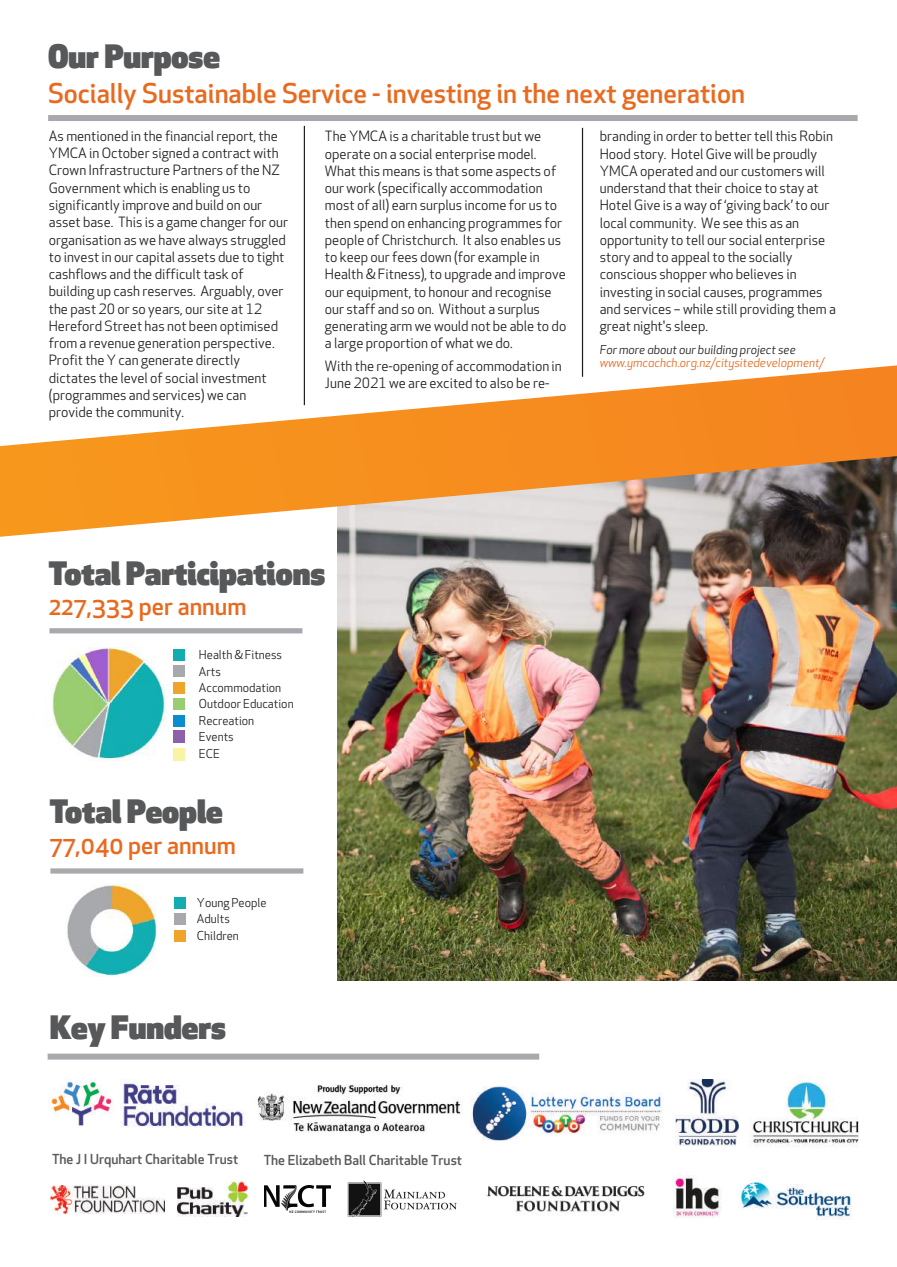
<style>
.page{position:relative;width:897px;height:1267px;background:#fff}
.page>*{position:absolute;margin:0;border:0;box-sizing:border-box;transform-origin:0 0}
.t1{font:900 31.5px "Apex New";color:#57585a}
.t2{font:500 26.7px "Apex New";color:#e86a1f}
.t3{font:500 24px "Apex New";color:#e86a1f}
.t4{font:13.8px/17.2px "Apex New";color:#231f20}
.t5{font:500 13.5px "Apex New";color:#58595b}
.t6{font:12px/16.5px "Apex New";color:#231f20}
.t7{font:italic 12px "Apex New";color:#e76a1e}
.t8{font:italic 12px "Apex New";color:#231f20}
</style>
<div class="page">
<img style="left:337px;top:537px;width:559px;height:443px">
<div style="left:48px;top:115px;width:809px;height:6px;background:#a8a9ad"></div>
<hr style="left:582px;top:128px;width:1px;height:249px;background:#231f20">
<hr style="left:304px;top:126px;width:1px;height:279px;background:#231f20">
<img style="left:51px;top:1185px;width:113px;height:27px">
<img style="left:471px;top:1086px;width:192px;height:55px">
<img style="left:177px;top:1181px;width:70px;height:35px">
<img style="left:51px;top:1079px;width:193px;height:49px">
<img style="left:675px;top:1079px;width:63px;height:65px">
<hr style="left:48px;top:1054px;width:491px;height:4px;background:#a8a9ad">
<img style="left:673px;top:1175px;width:48px;height:43px">
<img style="left:738px;top:1181px;width:114px;height:38px">
<img style="left:264px;top:1185px;width:67px;height:27px">
<img style="left:347px;top:1180px;width:109px;height:37px">
<svg style="left:0;top:364px;width:896px;height:173px"></svg>
<div style="left:49px;top:628px;width:253px;height:5px;background:#a8a9ad"></div>
<div style="left:174px;top:649px;width:11px;height:11px;background:#12adb1"></div>
<div style="left:173px;top:665px;width:11px;height:11px;background:#a8a9ad"></div>
<div style="left:174px;top:682px;width:11px;height:11px;background:#efa42b"></div>
<div style="left:174px;top:715px;width:11px;height:11px;background:#0a8ecf"></div>
<div style="left:174px;top:698px;width:11px;height:11px;background:#99cd72"></div>
<svg style="left:173px;top:731px;width:12px;height:11px"></svg>
<svg style="left:173px;top:748px;width:12px;height:12px"></svg>
<div style="left:50px;top:868px;width:253px;height:5px;background:#a8a9ad"></div>
<div style="left:175px;top:897px;width:11px;height:11px;background:#12adb1"></div>
<div style="left:174px;top:913px;width:11px;height:11px;background:#a8a9ad"></div>
<div style="left:175px;top:930px;width:11px;height:11px;background:#efa42b"></div>
<img style="left:52px;top:647px;width:115px;height:113px">
<img style="left:67px;top:884px;width:90px;height:92px">
<img style="left:257px;top:1084px;width:206px;height:50px">
<img style="left:752px;top:1077px;width:107px;height:71px">
<img style="left:482px;top:1186px;width:163px;height:30px">
<h1 class="t1" style="left:48px;top:36px;width:173px">Our Purpose</h1>
<h2 class="t2" style="left:48px;top:76px;width:698px">Socially Sustainable Service - investing in the next generation</h2>
<p class="t4" style="left:49px;top:128px;width:241px">As mentioned in the financial report, the YMCA in October signed a contract with Crown Infrastructure Partners of the NZ Government which is enabling us to significantly improve and build on our asset base. This is a game changer for our organisation as we have always struggled to invest in our capital assets due to tight cashflows and the difficult task of building up cash reserves. Arguably, over the past 20 or so years, our site at 12<br>Hereford Street has not been optimised from a revenue generation perspective.<br>Profit the Y can generate directly dictates the level of social investment (programmes and services) we can provide the community.</p>
<p class="t4" style="left:325px;top:128px;width:243px">The YMCA is a charitable trust but we operate on a social enterprise model.<br>What this means is that some aspects of our work (specifically accommodation most of all) earn surplus income for us to then spend on enhancing programmes for people of Christchurch. It also enables us to keep our fees down (for example in Health &amp; Fitness), to upgrade and improve our equipment, to honour and recognise our staff and so on. Without a surplus generating arm we would not be able to do a large proportion of what we do.</p>
<p class="t4" style="left:325px;top:357px;width:238px">With the re-opening of accommodation in<br>June 2021 we are excited to also be re-</p>
<p class="t4" style="left:599px;top:128px;width:238px">branding in order to better tell this Robin Hood story. Hotel Give will be proudly YMCA operated and our customers will understand that their choice to stay at Hotel Give is a way of ‘giving back’ to our local community. We see this as an opportunity to tell our social enterprise story and to appeal to the socially conscious shopper who believes in investing in social causes, programmes and services – while still providing them a great night's sleep.</p>
<p class="t8" style="left:599px;top:343px;width:197px">For more about our building project see</p>
<p class="t7" style="left:599px;top:356px;width:226px">www.ymcachch.org.nz/citysitedevelopment/</p>
<h1 class="t1" style="left:49px;top:552px;width:278px">Total Participations</h1>
<h3 class="t3" style="left:49px;top:589px;width:199px">227,333 per annum</h3>
<p class="t6" style="left:199px;top:647px;width:96px">Health &amp; Fitness<br>Arts<br>Accommodation<br>Outdoor Education<br>Recreation<br>Events<br>ECE</p>
<h1 class="t1" style="left:50px;top:792px;width:175px">Total People</h1>
<h3 class="t3" style="left:50px;top:829px;width:188px">77,040 per annum</h3>
<p class="t6" style="left:197px;top:894px;width:71px">Young People<br>Adults<br>Children</p>
<h1 class="t1" style="left:50px;top:1006px;width:178px">Key Funders</h1>
<p class="t5" style="left:52px;top:1150px;width:188px">The J I Urquhart Charitable Trust</p>
<p class="t5" style="left:264px;top:1150px;width:200px">The Elizabeth Ball Charitable Trust</p>
</div>
